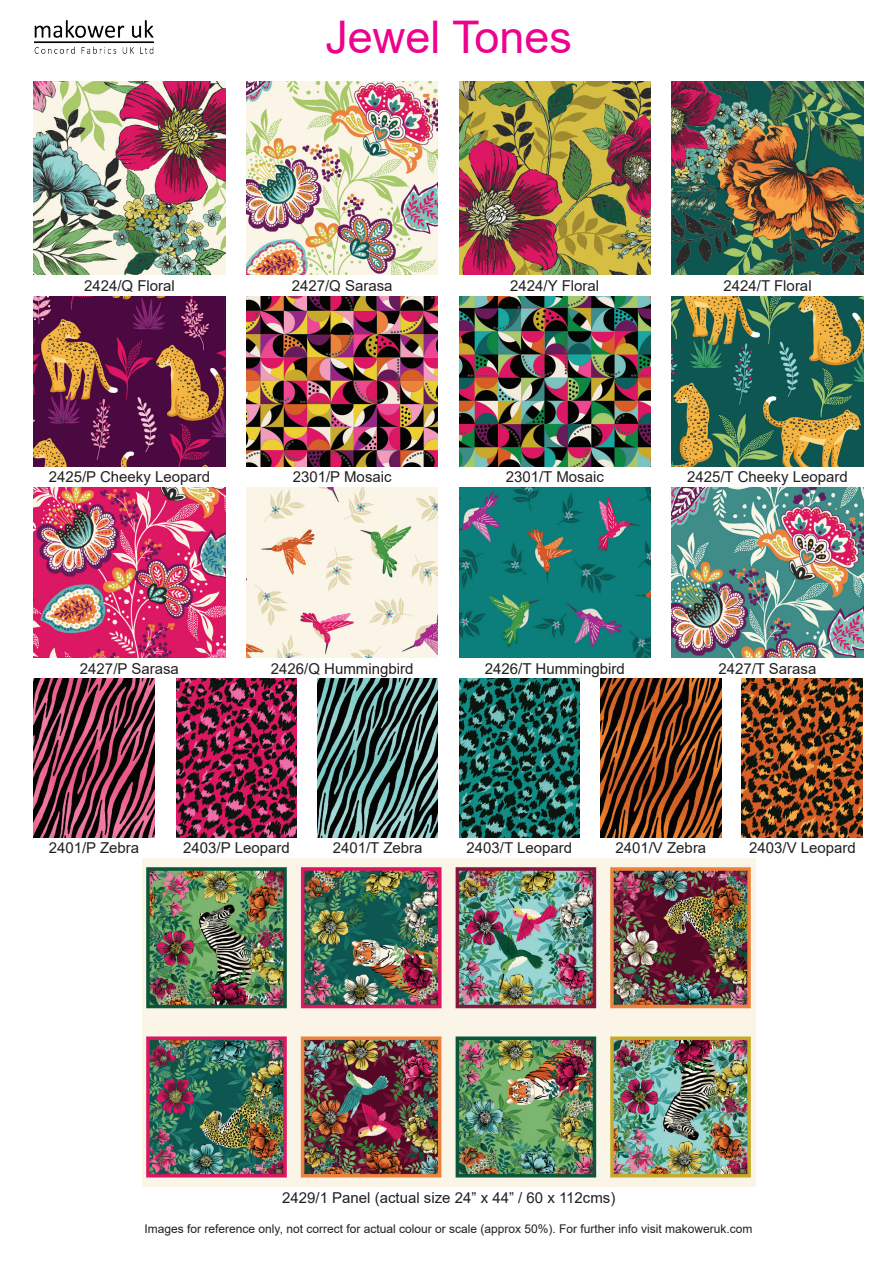
<style>
.page{position:relative;width:893px;height:1263px;background:#fff}
.page>*{position:absolute;margin:0;border:0;box-sizing:border-box;transform-origin:0 0}
.t1{font:45px "Arial";color:#ed028c}
.t2{font:15px "Arial";color:#231f20}
.t3{font:12px "Arial";color:#231f20}
</style>
<div class="page">
<img style="left:34px;top:296px;width:191px;height:170px">
<img style="left:34px;top:81px;width:191px;height:194px">
<img style="left:34px;top:487px;width:191px;height:170px">
<img style="left:142px;top:858px;width:613px;height:329px">
<img style="left:246px;top:296px;width:192px;height:170px">
<img style="left:246px;top:487px;width:192px;height:170px">
<img style="left:672px;top:81px;width:191px;height:194px">
<img style="left:459px;top:296px;width:191px;height:170px">
<img style="left:459px;top:487px;width:191px;height:170px">
<img style="left:176px;top:679px;width:121px;height:158px">
<img style="left:672px;top:296px;width:191px;height:170px">
<img style="left:672px;top:487px;width:191px;height:170px">
<img style="left:246px;top:81px;width:192px;height:194px">
<img style="left:459px;top:81px;width:191px;height:194px">
<img style="left:34px;top:679px;width:120px;height:158px">
<img style="left:34px;top:21px;width:119px;height:32px">
<img style="left:317px;top:679px;width:121px;height:158px">
<img style="left:459px;top:679px;width:121px;height:158px">
<img style="left:742px;top:679px;width:120px;height:158px">
<img style="left:601px;top:679px;width:120px;height:158px">
<h1 class="t1" style="left:325px;top:6px;width:248px">Jewel Tones</h1>
<p class="t2" style="left:84px;top:275px;width:92px">2424/Q Floral</p>
<p class="t2" style="left:292px;top:275px;width:102px">2427/Q Sarasa</p>
<p class="t2" style="left:510px;top:275px;width:90px">2424/Y Floral</p>
<p class="t2" style="left:723px;top:275px;width:90px">2424/T Floral</p>
<p class="t2" style="left:49px;top:467px;width:163px">2425/P Cheeky Leopard</p>
<p class="t2" style="left:293px;top:467px;width:100px">2301/P Mosaic</p>
<p class="t2" style="left:80px;top:658px;width:100px">2427/P Sarasa</p>
<p class="t2" style="left:271px;top:658px;width:144px">2426/Q Hummingbird</p>
<p class="t2" style="left:506px;top:467px;width:100px">2301/T Mosaic</p>
<p class="t2" style="left:687px;top:467px;width:162px">2425/T Cheeky Leopard</p>
<p class="t2" style="left:485px;top:658px;width:141px">2426/T Hummingbird</p>
<p class="t2" style="left:718px;top:658px;width:100px">2427/T Sarasa</p>
<p class="t2" style="left:49px;top:838px;width:92px">2401/P Zebra</p>
<p class="t2" style="left:183px;top:838px;width:108px">2403/P Leopard</p>
<p class="t2" style="left:333px;top:838px;width:91px">2401/T Zebra</p>
<p class="t2" style="left:466px;top:838px;width:107px">2403/T Leopard</p>
<p class="t2" style="left:615px;top:838px;width:92px">2401/V Zebra</p>
<p class="t2" style="left:749px;top:838px;width:108px">2403/V Leopard</p>
<p class="t2" style="left:282px;top:1187px;width:335px">2429/1 Panel (actual size 24” x 44” / 60 x 112cms)</p>
<p class="t3" style="left:144px;top:1220px;width:610px">Images for reference only, not correct for actual colour or scale (approx 50%). For further info visit makoweruk.com</p>
</div>
